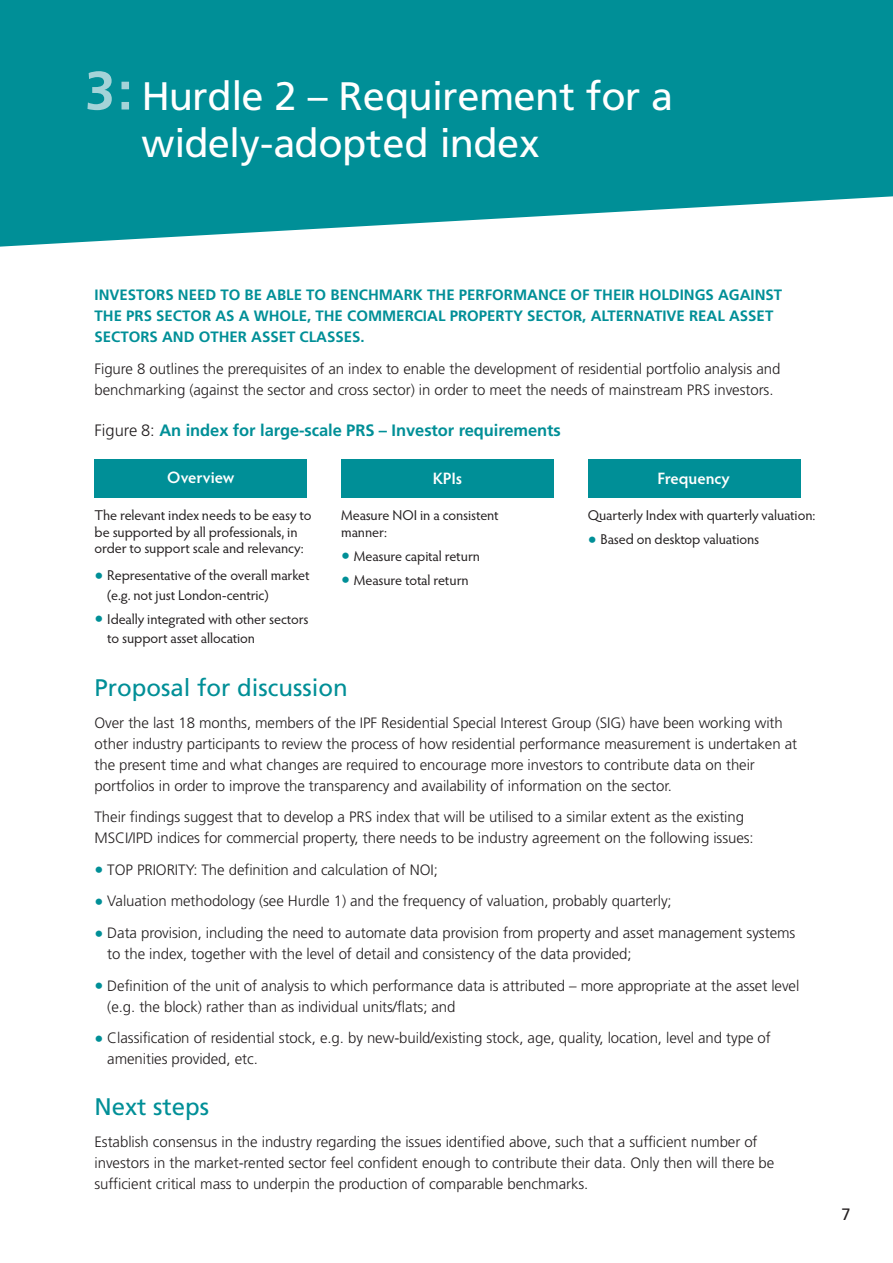
<style>
.page{position:relative;width:893px;height:1263px;background:#fff}
.page>*{position:absolute;margin:0;border:0;box-sizing:border-box;transform-origin:0 0}
.t1{font:700 54px "Frutiger";color:#a4d3d8}
.t2{font:39.75px/47.7px "Frutiger";letter-spacing:-.015em;color:#fff}
.t3{font:24px "Frutiger";color:#008f97}
.t4{font:700 16.5px "Frutiger";letter-spacing:-.005em;color:#008f97}
.t5{font:600 16.5px "Hypatia Sans Pro";letter-spacing:-.005em;color:#fff}
.t6{font:16.5px "Frutiger";color:#231f20}
.t7{font:300 15px/21px "Frutiger";letter-spacing:-.005em;color:#231f20}
.t8{font:700 15px/21px "Frutiger";color:#008f97}
.t9{font:14.25px/16.5px "Hypatia Sans Pro";letter-spacing:-.01em;color:#231f20}
.s1{font-weight:300;color:#231f20}
.s2{font-family:"Frutiger";font-weight:300;font-size:18px;color:#008f97}
.s3{font-size:18px;color:#008f97}
</style>
<div class="page">
<svg style="left:0;top:0;width:893px;height:247px;background:#1a9aa1"></svg>
<div style="left:95px;top:460px;width:212px;height:38px;background:#008f97"></div>
<div style="left:341px;top:460px;width:213px;height:38px;background:#008f97"></div>
<div style="left:588px;top:460px;width:212px;height:38px;background:#008f97"></div>
<h1 class="t1" style="left:85px;top:69px;width:49px">3:</h1>
<h2 class="t2" style="left:141px;top:75px;width:533px">Hurdle 2 – Requirement for a widely-adopted index</h2>
<p class="t8" style="left:95px;top:286px;width:689px">INVESTORS NEED TO BE ABLE TO BENCHMARK THE PERFORMANCE OF THEIR HOLDINGS AGAINST<br>THE PRS SECTOR AS A WHOLE, THE COMMERCIAL PROPERTY SECTOR, ALTERNATIVE REAL ASSET<br>SECTORS AND OTHER ASSET CLASSES.</p>
<p class="t7" style="left:95px;top:359px;width:687px">Figure 8 outlines the prerequisites of an index to enable the development of residential portfolio analysis and benchmarking (against the sector and cross sector) in order to meet the needs of mainstream PRS investors.</p>
<p class="t4" style="left:95px;top:423px;width:468px"><span class="s1">Figure 8:</span> An index for large-scale PRS – Investor requirements</p>
<p class="t5" style="left:167px;top:471px;width:69px">Overview</p>
<p class="t5" style="left:433px;top:472px;width:31px">KPIs</p>
<p class="t5" style="left:657px;top:472px;width:74px">Frequency</p>
<p class="t9" style="left:95px;top:509px;width:219px">The relevant index needs to be easy to be supported by all professionals, in order to support scale and relevancy:</p>
<p class="t9" style="left:107px;top:567px;width:204px;line-height:19.5px;text-indent:-13px"><span class="s2">•</span> Representative of the overall market (e.g. not just London-centric)</p>
<p class="t9" style="left:107px;top:611px;width:203px;line-height:19.5px;text-indent:-13px"><span class="s2">•</span> Ideally integrated with other sectors to support asset allocation</p>
<p class="t9" style="left:341px;top:509px;width:159px">Measure NOI in a consistent manner:</p>
<p class="t9" style="left:341px;top:549px;width:140px"><span class="s2">•</span> Measure capital return</p>
<p class="t9" style="left:341px;top:573px;width:129px"><span class="s2">•</span> Measure total return</p>
<p class="t9" style="left:588px;top:509px;width:229px">Quarterly Index with quarterly valuation:</p>
<p class="t9" style="left:588px;top:533px;width:173px"><span class="s2">•</span> Based on desktop valuations</p>
<h3 class="t3" style="left:95px;top:678px;width:255px">Proposal for discussion</h3>
<p class="t7" style="left:95px;top:713px;width:704px">Over the last 18 months, members of the IPF Residential Special Interest Group (SIG) have been working with other industry participants to review the process of how residential performance measurement is undertaken at the present time and what changes are required to encourage more investors to contribute data on their portfolios in order to improve the transparency and availability of information on the sector.</p>
<p class="t7" style="left:95px;top:808px;width:661px">Their findings suggest that to develop a PRS index that will be utilised to a similar extent as the existing<br>MSCI/IPD indices for commercial property, there needs to be industry agreement on the following issues:</p>
<p class="t7" style="left:95px;top:860px;width:345px"><span class="s3">•</span> TOP PRIORITY: The definition and calculation of NOI;</p>
<p class="t7" style="left:95px;top:892px;width:579px"><span class="s3">•</span> Valuation methodology (see Hurdle 1) and the frequency of valuation, probably quarterly;</p>
<p class="t7" style="left:107px;top:923px;width:689px;text-indent:-13px"><span class="s3">•</span> Data provision, including the need to automate data provision from property and asset management systems to the index, together with the level of detail and consistency of the data provided;</p>
<p class="t7" style="left:107px;top:976px;width:694px;text-indent:-13px"><span class="s3">•</span> Definition of the unit of analysis to which performance data is attributed – more appropriate at the asset level (e.g. the block) rather than as individual units/flats; and</p>
<p class="t7" style="left:107px;top:1028px;width:665px;text-indent:-13px"><span class="s3">•</span> Classification of residential stock, e.g. by new-build/existing stock, age, quality, location, level and type of amenities provided, etc.</p>
<h3 class="t3" style="left:95px;top:1097px;width:116px">Next steps</h3>
<p class="t7" style="left:95px;top:1132px;width:681px">Establish consensus in the industry regarding the issues identified above, such that a sufficient number of investors in the market-rented sector feel confident enough to contribute their data. Only then will there be sufficient critical mass to underpin the production of comparable benchmarks.</p>
<p class="t6" style="left:842px;top:1208px;width:11px">7</p>
</div>
